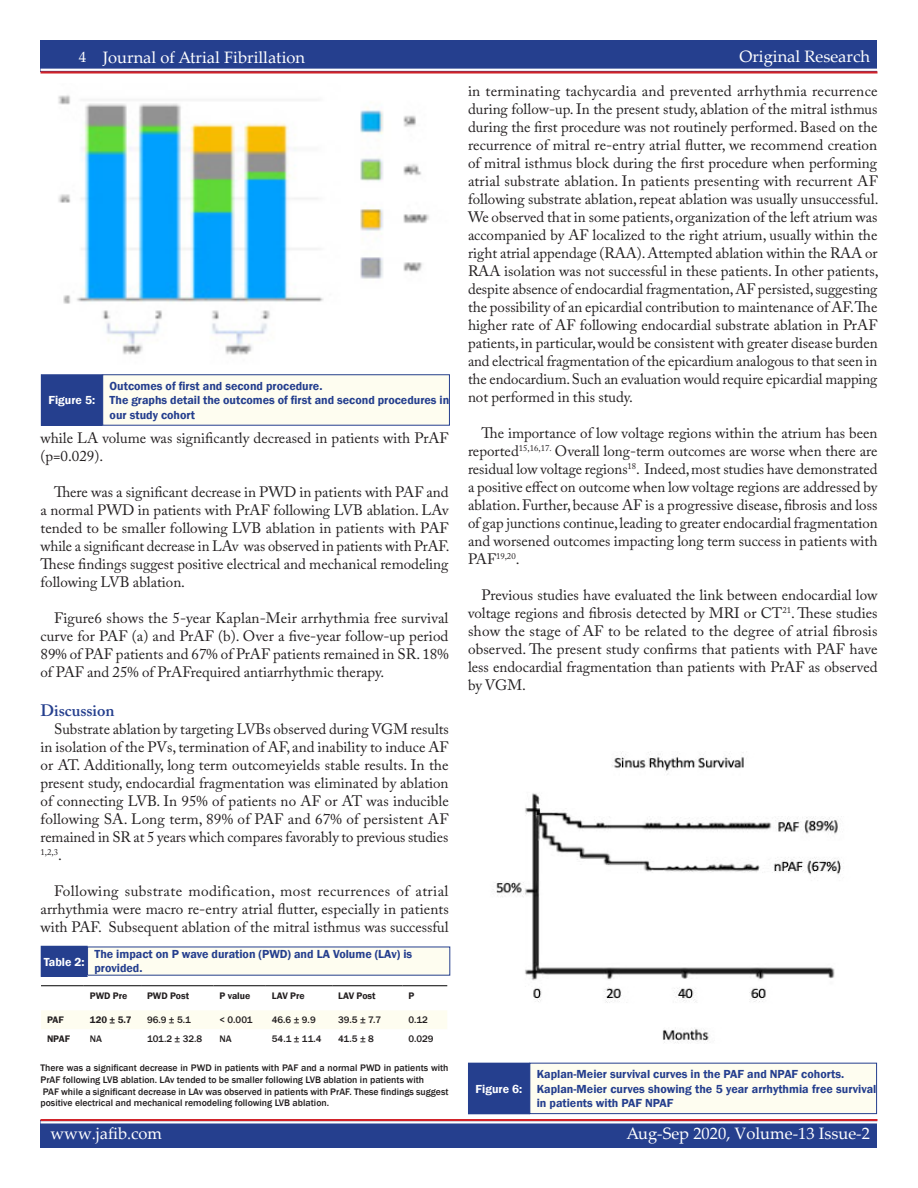
<style>
.page{position:relative;width:918px;height:1188px;background:#fff}
.page>*{position:absolute;margin:0;border:0;box-sizing:border-box;transform-origin:0 0}
.t1{font:16.5px "Palatino Linotype";color:#fff}
._10_Body_Text{font:600 16.5px "Adobe Caslon Pro";color:#253f8e}
._10_Body_Text-2{font:15px/18px "Adobe Caslon Pro";color:#231f20;text-align:justify}
.Figure_Title{font:600 12px/14.4px "Franklin Gothic";color:#253f8e}
.Figure{font:600 12px "Franklin Gothic";color:#fff}
.Figure_text{font:500 9.75px/11.7px "Franklin Gothic";color:#231f20}
.Table_header_row{font:500 9.75px "Franklin Gothic";color:#231f20}
.Table_header_row-2{font:600 9.75px "Franklin Gothic";color:#231f20}
._10_Body_Text-3{font:8.7px "Adobe Caslon Pro";color:#231f20}
.s1{font-size:15px}
</style>
<div class="page">
<div style="left:40px;top:1120px;width:838px;height:28px;background:#253f8e"></div>
<hr style="left:40px;top:1119px;width:838px;height:2px;background:#d1232a">
<hr style="left:40px;top:1121px;width:838px;height:3px;background:#fff">
<div style="left:40px;top:40px;width:838px;height:32px;background:#253f8e"></div>
<hr style="left:40px;top:71px;width:838px;height:3px;background:#d1232a">
<hr style="left:40px;top:69px;width:838px;height:2px;background:#fff">
<div style="left:41px;top:946px;width:46px;height:30px;background:#253f8e"></div>
<div style="left:41px;top:946px;width:46px;height:31px;border:1px solid #253f8e"></div>
<div style="left:88px;top:947px;width:362px;height:28px;background:#fefdf0"></div>
<svg style="left:41px;top:986px;width:406px;height:43px"></svg>
<hr style="left:41px;top:985px;width:43px;height:1px;background:#000">
<hr style="left:84px;top:985px;width:57px;height:1px;background:#000">
<hr style="left:141px;top:985px;width:72px;height:1px;background:#000">
<hr style="left:213px;top:985px;width:53px;height:1px;background:#000">
<hr style="left:266px;top:985px;width:66px;height:1px;background:#000">
<hr style="left:332px;top:985px;width:70px;height:1px;background:#000">
<hr style="left:402px;top:985px;width:45px;height:1px;background:#000">
<img style="left:58px;top:95px;width:371px;height:260px">
<div style="left:41px;top:375px;width:61px;height:50px;background:#253f8e"></div>
<div style="left:41px;top:375px;width:61px;height:51px;border:1px solid #253f8e"></div>
<div style="left:103px;top:375px;width:346px;height:50px;background:#fefdf0"></div>
<img style="left:494px;top:751px;width:347px;height:292px">
<div style="left:468px;top:1063px;width:61px;height:51px;background:#253f8e"></div>
<div style="left:468px;top:1063px;width:62px;height:51px;border:1px solid #253f8e"></div>
<div style="left:530px;top:1063px;width:347px;height:51px;background:#fefdf0"></div>
<div style="left:530px;top:1063px;width:347px;height:51px;border:1px solid #253f8e"></div>
<p class="t1" style="left:79px;top:48px;width:228px"><sup>4</sup> Journal of Atrial Fibrillation</p>
<p class="t1" style="left:739px;top:45px;width:132px">Original Research</p>
<p class="t1" style="left:746px;top:47px;width:125px">Featured Review</p>
<p class="_10_Body_Text-2" style="left:468px;top:81px;width:412px">in terminating tachycardia and prevented arrhythmia recurrence during follow-up. In the present study, ablation of the mitral isthmus during the first procedure was not routinely performed. Based on the recurrence of mitral re-entry atrial flutter, we recommend creation of mitral isthmus block during the first procedure when performing atrial substrate ablation. In patients presenting with recurrent AF following substrate ablation, repeat ablation was usually unsuccessful.<br>We observed that in some patients, organization of the left atrium was accompanied by AF localized to the right atrium, usually within the right atrial appendage (RAA). Attempted ablation within the RAA or RAA isolation was not successful in these patients. In other patients, despite absence of endocardial fragmentation, AF persisted, suggesting the possibility of an epicardial contribution to maintenance of AF. The higher rate of AF following endocardial substrate ablation in PrAF patients, in particular, would be consistent with greater disease burden and electrical fragmentation of the epicardium analogous to that seen in the endocardium. Such an evaluation would require epicardial mapping not performed in this study.</p>
<p class="_10_Body_Text-2" style="left:468px;top:423px;width:411px;text-indent:14px">The importance of low voltage regions within the atrium has been reported<sup>15,16,17.</sup> Overall long-term outcomes are worse when there are residual low voltage regions<sup>18</sup>. Indeed, most studies have demonstrated a positive effect on outcome when low voltage regions are addressed by ablation. Further, because AF is a progressive disease, fibrosis and loss of gap junctions continue, leading to greater endocardial fragmentation and worsened outcomes impacting long term success in patients with</p>
<p class="_10_Body_Text-3" style="left:468px;top:550px;width:53px"><span class="s1">PAF</span>19,20<span class="s1">.</span></p>
<p class="_10_Body_Text-2" style="left:468px;top:585px;width:411px;text-indent:14px">Previous studies have evaluated the link between endocardial low voltage regions and fibrosis detected by MRI or CT<sup>21</sup>. These studies show the stage of AF to be related to the degree of atrial fibrosis observed. The present study confirms that patients with PAF have less endocardial fragmentation than patients with PrAF as observed by VGM.</p>
<p class="Figure_Title" style="left:110px;top:379px;width:214px">Outcomes of first and second procedure.</p>
<p class="Figure_Title" style="left:110px;top:393px;width:341px">The graphs detail the outcomes of first and second procedures in our study cohort</p>
<p class="Figure" style="left:48px;top:393px;width:48px">Figure 5:</p>
<p class="_10_Body_Text-2" style="left:40px;top:428px;width:410px">while LA volume was significantly decreased in patients with PrAF (p=0.029).</p>
<p class="_10_Body_Text-2" style="left:40px;top:482px;width:411px;text-indent:14px">There was a significant decrease in PWD in patients with PAF and a normal PWD in patients with PrAF following LVB ablation. LAv tended to be smaller following LVB ablation in patients with PAF while a significant decrease in LAv was observed in patients with PrAF.<br>These findings suggest positive electrical and mechanical remodeling following LVB ablation.</p>
<p class="_10_Body_Text-2" style="left:40px;top:608px;width:410px;text-indent:14px">Figure6 shows the 5-year Kaplan-Meir arrhythmia free survival curve for PAF (a) and PrAF (b). Over a five-year follow-up period 89% of PAF patients and 67% of PrAF patients remained in SR. 18% of PAF and 25% of PrAFrequired antiarrhythmic therapy.</p>
<p class="_10_Body_Text" style="left:40px;top:700px;width:76px">Discussion</p>
<p class="_10_Body_Text-2" style="left:40px;top:719px;width:410px;text-indent:14px">Substrate ablation by targeting LVBs observed during VGM results in isolation of the PVs, termination of AF, and inability to induce AF or AT. Additionally, long term outcomeyields stable results. In the present study, endocardial fragmentation was eliminated by ablation of connecting LVB. In 95% of patients no AF or AT was inducible following SA. Long term, 89% of PAF and 67% of persistent AF remained in SR at 5 years which compares favorably to previous studies</p>
<p class="_10_Body_Text-3" style="left:40px;top:846px;width:23px">1,2,3<span class="s1">.</span></p>
<p class="_10_Body_Text-2" style="left:40px;top:881px;width:410px;text-indent:14px">Following substrate modification, most recurrences of atrial arrhythmia were macro re-entry atrial flutter, especially in patients with PAF. Subsequent ablation of the mitral isthmus was successful</p>
<p class="Figure" style="left:44px;top:954px;width:42px">Table 2:</p>
<p class="Figure_Title" style="left:94px;top:947px;width:319px">The impact on P wave duration (PWD) and LA Volume (LAv) is provided.</p>
<p class="Table_header_row-2" style="left:90px;top:989px;width:39px">PWD Pre</p>
<p class="Table_header_row-2" style="left:147px;top:989px;width:44px">PWD Post</p>
<p class="Table_header_row-2" style="left:219px;top:989px;width:32px">P value</p>
<p class="Table_header_row-2" style="left:272px;top:989px;width:34px">LAV Pre</p>
<p class="Table_header_row-2" style="left:338px;top:989px;width:39px">LAV Post</p>
<p class="Table_header_row-2" style="left:408px;top:989px;width:7px">P</p>
<p class="Table_header_row-2" style="left:47px;top:1014px;width:18px">PAF</p>
<p class="Table_header_row-2" style="left:90px;top:1014px;width:43px">120 ± 5.7</p>
<p class="Table_header_row" style="left:147px;top:1014px;width:45px">96.9 ± 5.1</p>
<p class="Table_header_row" style="left:219px;top:1014px;width:35px">&lt; 0.001</p>
<p class="Table_header_row" style="left:272px;top:1014px;width:45px">46.6 ± 9.9</p>
<p class="Table_header_row" style="left:338px;top:1014px;width:45px">39.5 ± 7.7</p>
<p class="Table_header_row" style="left:408px;top:1014px;width:21px">0.12</p>
<p class="Table_header_row-2" style="left:47px;top:1033px;width:25px">NPAF</p>
<p class="Table_header_row" style="left:90px;top:1033px;width:14px">NA</p>
<p class="Table_header_row" style="left:147px;top:1033px;width:57px">101.2 ± 32.8</p>
<p class="Table_header_row" style="left:219px;top:1033px;width:14px">NA</p>
<p class="Table_header_row" style="left:272px;top:1033px;width:51px">54.1 ± 11.4</p>
<p class="Table_header_row" style="left:338px;top:1033px;width:37px">41.5 ± 8</p>
<p class="Table_header_row" style="left:408px;top:1033px;width:27px">0.029</p>
<p class="Figure_text" style="left:40px;top:1062px;width:410px">There was a significant decrease in PWD in patients with PAF and a normal PWD in patients with<br>PrAF following LVB ablation. LAv tended to be smaller following LVB ablation in patients with</p>
<p class="Figure_text" style="left:40px;top:1086px;width:410px">PAF while a significant decrease in LAv was observed in patients with PrAF. These findings suggest positive electrical and mechanical remodeling following LVB ablation.</p>
<p class="Figure" style="left:476px;top:1081px;width:48px">Figure 6:</p>
<p class="Figure_Title" style="left:537px;top:1067px;width:309px">Kaplan-Meier survival curves in the PAF and NPAF cohorts.</p>
<p class="Figure_Title" style="left:537px;top:1082px;width:341px">Kaplan-Meier curves showing the 5 year arrhythmia free survival in patients with PAF NPAF</p>
<p class="t1" style="left:51px;top:1122px;width:113px">www.jafib.com</p>
<p class="t1" style="left:626px;top:1122px;width:245px">Aug-Sep 2020, Volume-13 Issue-2</p>
</div>
